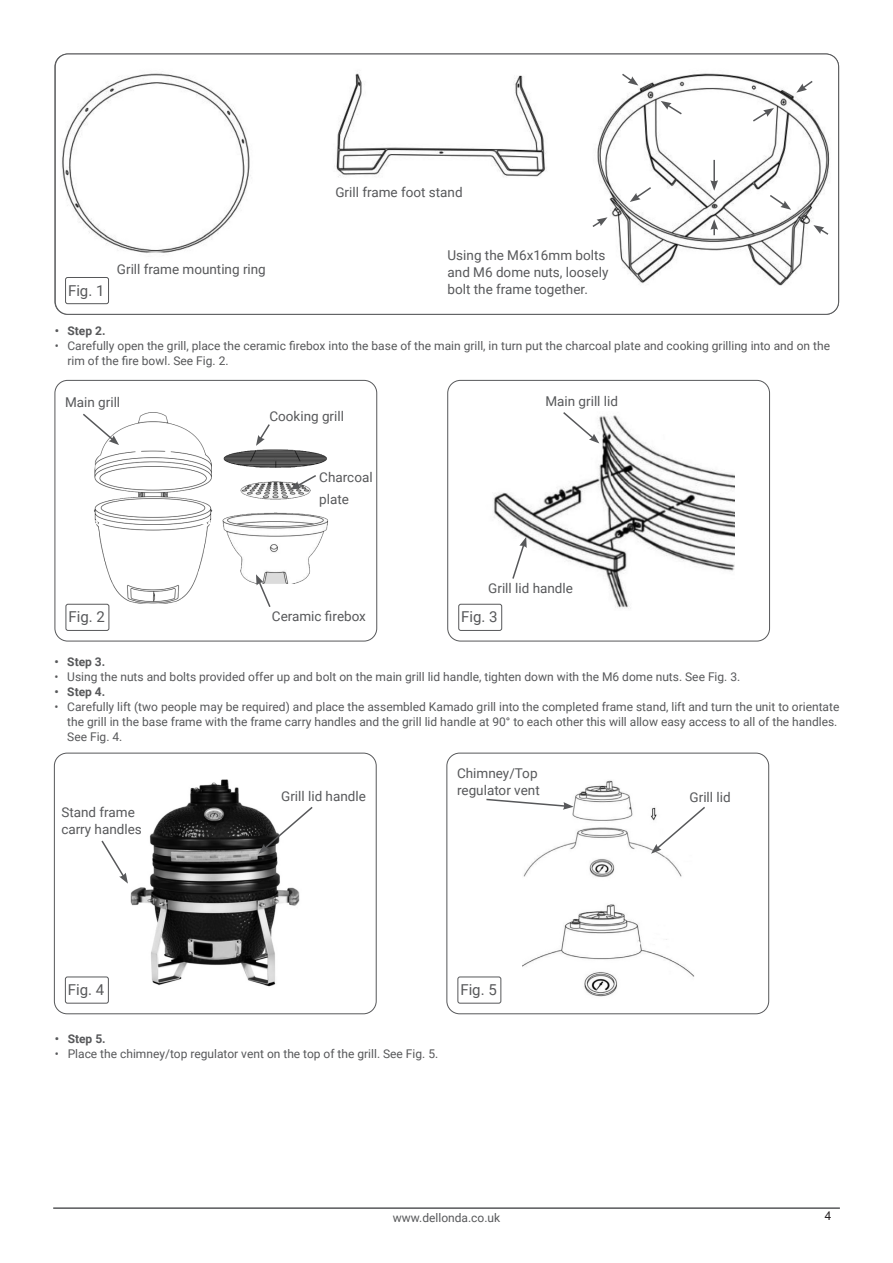
<style>
.page{position:relative;width:893px;height:1263px;background:#fff}
.page>*{position:absolute;margin:0;border:0;box-sizing:border-box;transform-origin:0 0}
.Section_Header{font:15px "Roboto";color:#57585a}
.Section_Header-2{font:13.5px/16.8px "Roboto";color:#57585a}
.Page_Footer{font:12px/15.3px "Roboto";color:#57585a}
.t1{font:700 12px "Roboto";color:#57585a}
.Body{font:12px "Arial";color:#231f20}
</style>
<div class="page">
<hr style="left:53px;top:1207px;width:787px;height:2px;background:#57585a">
<img style="left:55px;top:54px;width:784px;height:260px">
<hr style="left:714px;top:149px;width:2px;height:30px;background:#57585a">
<svg style="left:630px;top:186px;width:23px;height:16px"></svg>
<svg style="left:591px;top:217px;width:16px;height:11px"></svg>
<svg style="left:796px;top:79px;width:18px;height:14px"></svg>
<svg style="left:751px;top:108px;width:23px;height:15px"></svg>
<svg style="left:768px;top:193px;width:23px;height:17px"></svg>
<svg style="left:813px;top:225px;width:17px;height:11px"></svg>
<svg style="left:620px;top:72px;width:18px;height:14px"></svg>
<svg style="left:661px;top:101px;width:22px;height:15px"></svg>
<hr style="left:713px;top:160px;width:2px;height:23px;background:#57585a">
<svg style="left:710px;top:176px;width:9px;height:15px"></svg>
<svg style="left:710px;top:219px;width:8px;height:17px"></svg>
<div style="left:65px;top:277px;width:44px;height:27px;border:1px solid #57585a;border-radius:2px"></div>
<img style="left:81px;top:412px;width:247px;height:201px">
<div style="left:55px;top:380px;width:322px;height:261px;border:1px solid #57585a;border-radius:13px"></div>
<div style="left:66px;top:604px;width:43px;height:27px;border:1px solid #57585a;border-radius:2px"></div>
<svg style="left:256px;top:422px;width:15px;height:24px"></svg>
<svg style="left:290px;top:474px;width:28px;height:16px"></svg>
<svg style="left:256px;top:574px;width:16px;height:35px"></svg>
<svg style="left:81px;top:412px;width:38px;height:33px"></svg>
<img style="left:483px;top:415px;width:252px;height:195px">
<div style="left:447px;top:380px;width:323px;height:261px;border:1px solid #57585a;border-radius:13px"></div>
<div style="left:458px;top:604px;width:44px;height:27px;border:1px solid #57585a;border-radius:2px"></div>
<svg style="left:561px;top:412px;width:38px;height:31px"></svg>
<svg style="left:511px;top:537px;width:16px;height:43px"></svg>
<img style="left:130px;top:780px;width:170px;height:207px">
<div style="left:54px;top:753px;width:323px;height:261px;border:1px solid #57585a;border-radius:13px"></div>
<div style="left:65px;top:976px;width:44px;height:27px;border:1px solid #57585a;border-radius:2px"></div>
<svg style="left:101px;top:840px;width:27px;height:43px"></svg>
<svg style="left:259px;top:805px;width:54px;height:49px"></svg>
<img style="left:523px;top:780px;width:171px;height:217px">
<div style="left:446px;top:753px;width:323px;height:261px;border:1px solid #57585a;border-radius:13px"></div>
<div style="left:457px;top:976px;width:44px;height:27px;border:1px solid #57585a;border-radius:2px"></div>
<svg style="left:651px;top:805px;width:54px;height:49px"></svg>
<svg style="left:486px;top:798px;width:88px;height:12px"></svg>
<p class="Section_Header" style="left:68px;top:280px;width:38px">Fig. 1</p>
<p class="Section_Header-2" style="left:117px;top:260px;width:150px">Grill frame mounting ring</p>
<p class="Section_Header-2" style="left:335px;top:183px;width:129px">Grill frame foot stand</p>
<p class="Section_Header-2" style="left:448px;top:246px;width:162px">Using the M6x16mm bolts and M6 dome nuts, loosely bolt the frame together.</p>
<p class="t1" style="left:55px;top:322px;width:52px">• Step 2.</p>
<p class="Page_Footer" style="left:68px;top:338px;width:764px;text-indent:-13px">• Carefully open the grill, place the ceramic firebox into the base of the main grill, in turn put the charcoal plate and cooking grilling into and on the rim of the fire bowl. See Fig. 2.</p>
<p class="Section_Header-2" style="left:65px;top:393px;width:57px">Main grill</p>
<p class="Section_Header" style="left:68px;top:607px;width:38px">Fig. 2</p>
<p class="Section_Header-2" style="left:269px;top:408px;width:76px">Cooking grill</p>
<p class="Section_Header-2" style="left:319px;top:469px;width:55px">Charcoal</p>
<p class="Section_Header-2" style="left:319px;top:490px;width:31px">plate</p>
<p class="Section_Header-2" style="left:272px;top:607px;width:96px">Ceramic firebox</p>
<p class="Section_Header-2" style="left:545px;top:392px;width:74px">Main grill lid</p>
<p class="Section_Header-2" style="left:488px;top:579px;width:86px">Grill lid handle</p>
<p class="Section_Header" style="left:461px;top:607px;width:38px">Fig. 3</p>
<p class="t1" style="left:55px;top:653px;width:52px">• Step 3.</p>
<p class="Page_Footer" style="left:55px;top:668px;width:687px">• Using the nuts and bolts provided offer up and bolt on the main grill lid handle, tighten down with the M6 dome nuts. See Fig. 3.</p>
<p class="t1" style="left:55px;top:683px;width:52px">• Step 4.</p>
<p class="Page_Footer" style="left:67px;top:698px;width:774px;text-indent:-13px">• Carefully lift (two people may be required) and place the assembled Kamado grill into the completed frame stand, lift and turn the unit to orientate the grill in the base frame with the frame carry handles and the grill lid handle at 90° to each other this will allow easy access to all of the handles.<br>See Fig. 4.</p>
<p class="Section_Header-2" style="left:61px;top:803px;width:82px">Stand frame carry handles</p>
<p class="Section_Header-2" style="left:281px;top:787px;width:86px">Grill lid handle</p>
<p class="Section_Header-2" style="left:457px;top:764px;width:84px">Chimney/Top regulator vent</p>
<p class="Section_Header" style="left:68px;top:979px;width:38px">Fig. 4</p>
<p class="t1" style="left:55px;top:1030px;width:52px">• Step 5.</p>
<p class="Page_Footer" style="left:55px;top:1045px;width:385px">• Place the chimney/top regulator vent on the top of the grill. See Fig. 5.</p>
<p class="Section_Header" style="left:460px;top:979px;width:38px">Fig. 5</p>
<p class="Section_Header-2" style="left:690px;top:788px;width:43px">Grill lid</p>
<p class="Page_Footer" style="left:393px;top:1209px;width:109px">www.dellonda.co.uk</p>
<p class="Body" style="left:825px;top:1207px;width:8px">4</p>
</div>
